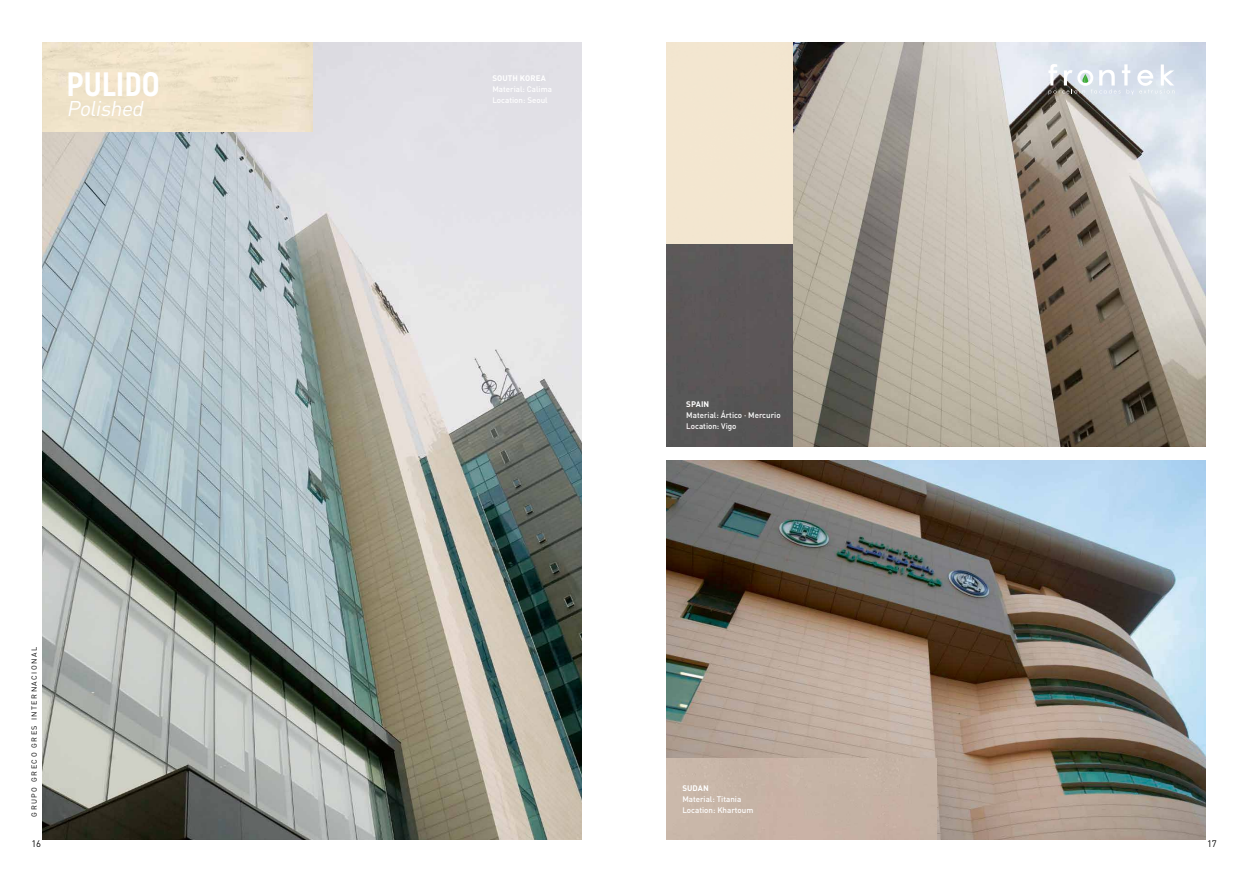
<style>
.page{position:relative;width:1248px;height:882px;background:#fff}
.page>*{position:absolute;margin:0;border:0;box-sizing:border-box;transform-origin:0 0}
.t1{font:800 33.8px "Akrobat";color:#fff}
.t2{font:italic 21.1px "DIN Pro";color:#fff}
.t3{font:9.4px "DIN Pro";color:#000}
.t4{font:500 8px/11px "DIN Pro";color:#fff}
.t5{font:700 8px "DIN Pro";letter-spacing:.01em;color:#fff}
.t6{font:7.3px "DIN Pro";letter-spacing:.2em;color:#000}
</style>
<div class="page">
<img style="left:43px;top:43px;width:538px;height:796px">
<div style="left:43px;top:43px;width:269px;height:89px;background:#f0e4ca"></div>
<img style="left:792px;top:43px;width:413px;height:403px">
<img style="left:666px;top:461px;width:539px;height:378px">
<img style="left:666px;top:43px;width:126px;height:403px">
<div style="left:666px;top:758px;width:269px;height:81px;background:#c6b2a6"></div>
<svg style="left:1048px;top:64px;width:126px;height:31px"></svg>
<h1 class="t1" style="left:67px;top:62px;width:95px">PULIDO</h1>
<h2 class="t2" style="left:67px;top:94px;width:83px">Polished</h2>
<p class="t6" style="left:29px;top:816px;width:171px;rotate:-90deg">GRUPO GRECO GRES INTERNACIONAL</p>
<p class="t3" style="left:31px;top:836px;width:11px">16</p>
<p class="t5" style="left:492px;top:72px;width:55px">SOUTH KOREA</p>
<p class="t4" style="left:492px;top:83px;width:61px">Material: Calima<br>Location: Seoul</p>
<p class="t5" style="left:686px;top:399px;width:24px">SPAIN</p>
<p class="t4" style="left:686px;top:410px;width:96px">Material: Ártico · Mercurio<br>Location: Vigo</p>
<p class="t5" style="left:682px;top:782px;width:28px">SUDAN</p>
<p class="t4" style="left:682px;top:793px;width:73px">Material: Titania<br>Location: Khartoum</p>
<p class="t3" style="left:1206px;top:836px;width:11px">17</p>
</div>
